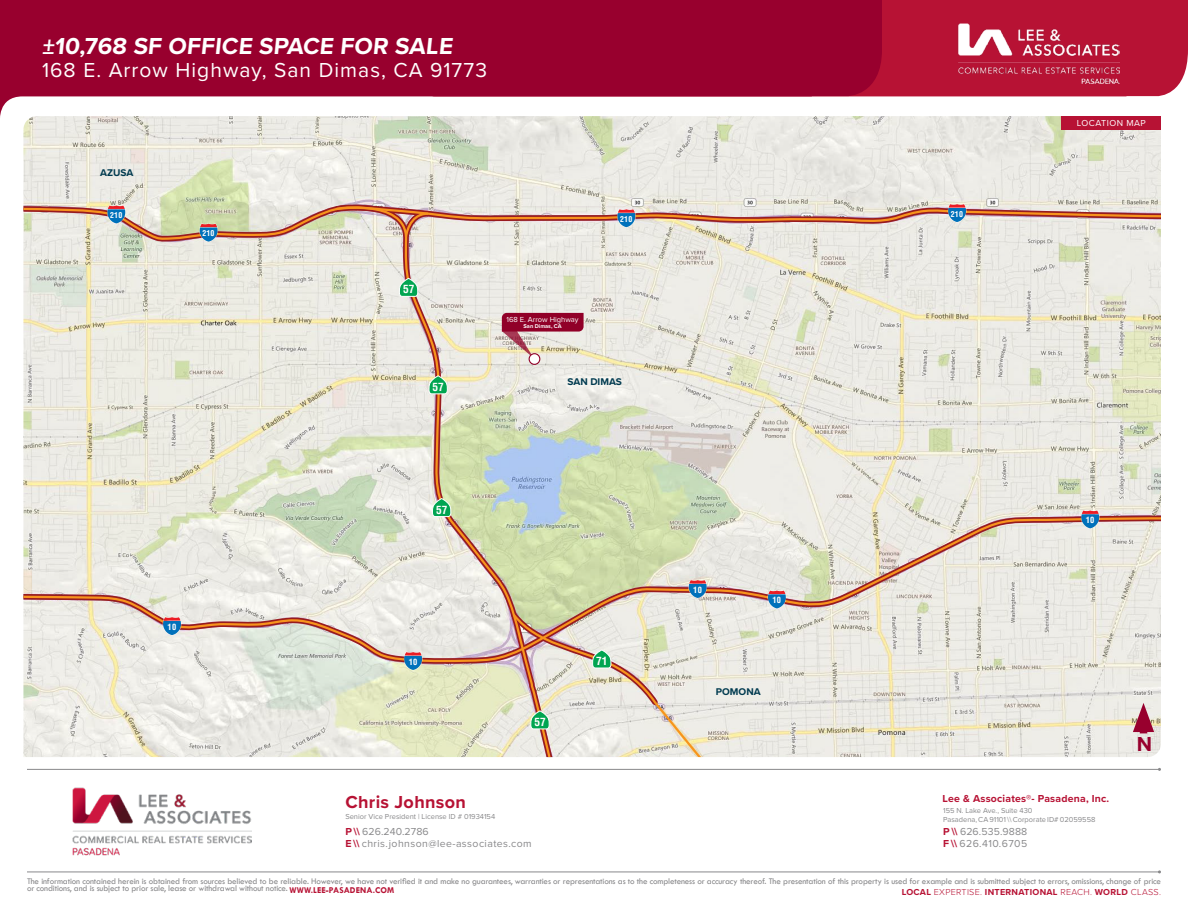
<style>
.page{position:relative;width:1188px;height:918px;background:#fff}
.page>*{position:absolute;margin:0;border:0;box-sizing:border-box;transform-origin:0 0}
.t1{font:700 24px "Proxima Nova";color:#fff}
.t2{font:21px "Proxima Nova";letter-spacing:.05em;color:#fff}
.t3{font:700 21px "Proxima Nova";color:#98002e}
.t4{font:700 18px "Proxima Nova";letter-spacing:.02em;color:#b71234}
.t5{font:700 condensed 11.1px "Helvetica";color:#fff}
.t6{font:10.5px/12px "Proxima Nova";letter-spacing:.04em;color:#89898b}
.t7{font:700 10.5px "Proxima Nova";letter-spacing:.02em;color:#b71234}
.t8{font:700 10.05px "Proxima Nova";color:#003a4f}
.t9{font:9px/7.5px "Tw Cen";letter-spacing:-.015em;color:#89898b}
.t10{font:700 9px "Proxima Nova";letter-spacing:.03em;color:#b71234}
.t11{font:9px "Proxima Nova";letter-spacing:.05em;color:#fff}
.t12{font:700 condensed 8.4px "Helvetica";letter-spacing:.025em;color:#fff}
.t13{font:700 condensed 7.8px "Helvetica";letter-spacing:.025em;color:#fff}
.t14{font:7.5px/9px "Proxima Nova";color:#89898b}
.t15{font:7.5px "Proxima Nova";color:#fff}
.t16{font:700 5.7px "Proxima Nova";color:#fff}
.s1{font-weight:700;color:#b71234}
.s2{font-weight:300}
</style>
<div class="page">
<img style="left:23px;top:116px;width:1138px;height:641px">
<svg style="left:23px;top:200px;width:1138px;height:46px;background:#e2e1d6"></svg>
<svg style="left:330px;top:122px;width:229px;height:635px;background:#e2e4db"></svg>
<svg style="left:23px;top:512px;width:1138px;height:155px;background:#e1e3d4"></svg>
<svg style="left:334px;top:242px;width:221px;height:515px;background:#dfe0d0"></svg>
<svg style="left:23px;top:515px;width:1138px;height:149px;background:#e2dfd1"></svg>
<svg style="left:163px;top:617px;width:18px;height:18px"></svg>
<svg style="left:688px;top:580px;width:19px;height:18px"></svg>
<svg style="left:768px;top:590px;width:18px;height:19px"></svg>
<svg style="left:1081px;top:510px;width:19px;height:19px"></svg>
<svg style="left:404px;top:652px;width:18px;height:18px"></svg>
<svg style="left:23px;top:204px;width:1138px;height:38px;background:#dac9bb"></svg>
<svg style="left:398px;top:278px;width:20px;height:19px"></svg>
<svg style="left:428px;top:376px;width:20px;height:18px"></svg>
<svg style="left:431px;top:499px;width:20px;height:18px"></svg>
<svg style="left:506px;top:607px;width:206px;height:150px;background:#e0d8ca"></svg>
<svg style="left:502px;top:313px;width:82px;height:52px;background:#c48890"></svg>
<div style="left:1062px;top:116px;width:99px;height:14px;background:#b71234"></div>
<div style="left:1140px;top:720px;width:7px;height:13px;background:#98002e"></div>
<svg style="left:1133px;top:703px;width:21px;height:29px"></svg>
<div style="left:882px;top:0;width:306px;height:96px;background:#b71234"></div>
<svg style="left:0;top:0;width:882px;height:122px;fill:#98002e"></svg>
<hr style="left:27px;top:872px;width:1133px;height:1px;background:#89898b">
<hr style="left:27px;top:769px;width:1133px;height:1px;background:#89898b">
<img style="left:958px;top:24px;width:162px;height:59px">
<img style="left:73px;top:788px;width:178px;height:68px">
<h1 class="t1" style="left:42px;top:28px;width:416px">±10,768 SF OFFICE SPACE FOR SALE</h1>
<h2 class="t2" style="left:42px;top:54px;width:447px">168 E. Arrow Highway, San Dimas, CA 91773</h2>
<p class="t8" style="left:100px;top:165px;width:35px">AZUSA</p>
<p class="t13" style="left:110px;top:210px;width:14px">210</p>
<p class="t13" style="left:202px;top:228px;width:14px">210</p>
<p class="t12" style="left:168px;top:622px;width:10px">10</p>
<p class="t5" style="left:403px;top:282px;width:13px">57</p>
<p class="t5" style="left:433px;top:380px;width:13px">57</p>
<p class="t5" style="left:436px;top:503px;width:13px">57</p>
<p class="t12" style="left:409px;top:657px;width:10px">10</p>
<p class="t15" style="left:507px;top:314px;width:74px">168 E. Arrow Highway</p>
<p class="t16" style="left:524px;top:322px;width:40px">San Dimas, CA</p>
<p class="t13" style="left:620px;top:214px;width:14px">210</p>
<p class="t8" style="left:567px;top:374px;width:56px">SAN DIMAS</p>
<p class="t5" style="left:534px;top:715px;width:13px">57</p>
<p class="t5" style="left:596px;top:654px;width:13px">71</p>
<h3 class="t4" style="left:345px;top:789px;width:122px">Chris Johnson</h3>
<p class="t14" style="left:345px;top:811px;width:151px">Senior Vice President | License ID # 01934154</p>
<p class="t6" style="left:345px;top:825px;width:188px"><span class="s1">P \\</span> 626.240.2786<br><span class="s1">E \\</span> chris.johnson@lee-associates.com</p>
<p class="t12" style="left:693px;top:585px;width:10px">10</p>
<p class="t12" style="left:772px;top:595px;width:10px">10</p>
<p class="t8" style="left:716px;top:684px;width:46px">POMONA</p>
<p class="t13" style="left:951px;top:209px;width:14px">210</p>
<p class="t11" style="left:1077px;top:117px;width:70px">LOCATION MAP</p>
<p class="t12" style="left:1086px;top:515px;width:10px">10</p>
<h2 class="t3" style="left:1137px;top:728px;width:17px">N</h2>
<p class="t7" style="left:943px;top:791px;width:168px">Lee &amp; Associates®- Pasadena, Inc.</p>
<p class="t14" style="left:943px;top:806px;width:154px">155 N. Lake Ave., Suite 430<br>Pasadena, CA 91101 \\ Corporate ID# 02059558</p>
<p class="t6" style="left:943px;top:825px;width:86px"><span class="s1">P \\</span> 626.535.9888<br><span class="s1">F \\</span> 626.410.6705</p>
<p class="t9" style="left:27px;top:877px;width:1136px">The information contained herein is obtained from sources believed to be reliable. However, we have not verified it and make no guarantees, warranties or representations as to the completeness or accuracy thereof. The presentation of this property is used for example and is submitted subject to errors, omissions, change of price or conditions, and is subject to prior sale, lease or withdrawal without notice. <span class="s1">WWW.LEE-PASADENA.COM</span></p>
<p class="t10" style="left:902px;top:885px;width:261px">LOCAL <span class="s2">EXPERTISE.</span> INTERNATIONAL <span class="s2">REACH.</span> WORLD <span class="s2">CLASS.</span></p>
</div>
